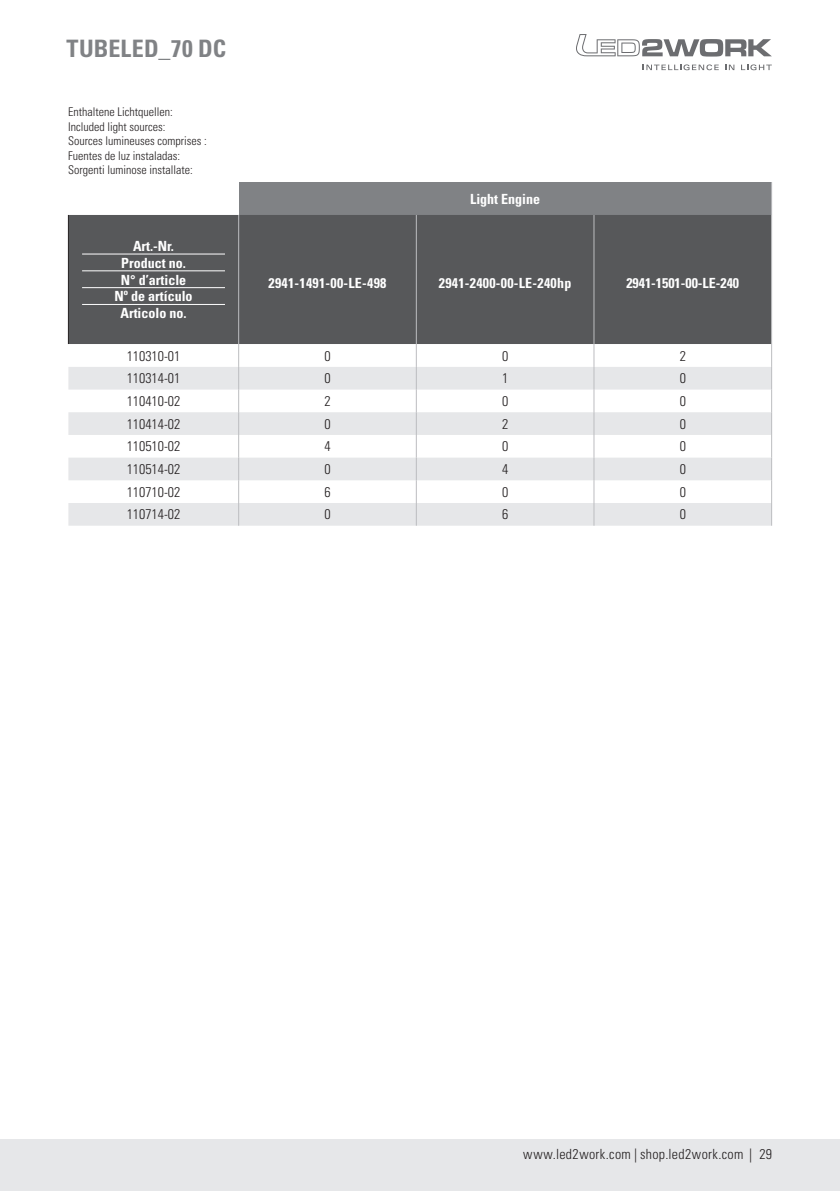
<style>
.page{position:relative;width:840px;height:1191px;background:#fff}
.page>*{position:absolute;margin:0;border:0;box-sizing:border-box;transform-origin:0 0}
.t1{font:700 condensed 24px "Univers LT Std";letter-spacing:.005em;color:#808285}
.t2{font:300 condensed 14px "Univers LT Std";color:#231f20}
.t3{font:700 condensed 14px/16.8px "Univers LT Std";color:#fff;text-align:center}
.t4{font:700 condensed 14px "Univers LT Std";letter-spacing:.02em;color:#fff}
.t5{font:300 condensed 14px "Univers LT Std";letter-spacing:.025em;color:#231f20}
.t6{font:300 condensed 12px/14.4px "Univers LT Std";color:#231f20}
</style>
<div class="page">
<div style="left:0;top:1140px;width:839px;height:51px;background:#e6e7e9"></div>
<svg style="left:576px;top:34px;width:195px;height:23px"></svg>
<svg style="left:642px;top:64px;width:76px;height:6px"></svg>
<svg style="left:725px;top:65px;width:9px;height:5px"></svg>
<svg style="left:741px;top:64px;width:30px;height:6px"></svg>
<div style="left:238px;top:182px;width:533px;height:33px;background:#808285"></div>
<div style="left:69px;top:215px;width:701px;height:129px;background:#57585a"></div>
<svg style="left:68px;top:367px;width:703px;height:159px;fill:#e6e7e9"></svg>
<hr style="left:68px;top:215px;width:1px;height:129px;background:#231f20">
<svg style="left:238px;top:344px;width:1px;height:181px"></svg>
<svg style="left:416px;top:344px;width:1px;height:181px"></svg>
<svg style="left:593px;top:344px;width:1px;height:181px"></svg>
<svg style="left:770px;top:367px;width:1px;height:158px"></svg>
<hr style="left:770px;top:182px;width:1px;height:33px;background:#bcbdc0">
<hr style="left:238px;top:215px;width:1px;height:129px;background:#bcbdc0">
<hr style="left:416px;top:215px;width:1px;height:129px;background:#bcbdc0">
<hr style="left:593px;top:215px;width:1px;height:129px;background:#bcbdc0">
<hr style="left:770px;top:215px;width:1px;height:129px;background:#bcbdc0">
<hr style="left:82px;top:254px;width:143px;height:1px;background:#fff">
<hr style="left:82px;top:270px;width:143px;height:1px;background:#fff">
<hr style="left:82px;top:287px;width:143px;height:1px;background:#fff">
<hr style="left:82px;top:304px;width:143px;height:1px;background:#fff">
<h1 class="t1" style="left:32px;top:33px;width:196px">BA TUBELED_70 DC</h1>
<p class="t6" style="left:68px;top:105px;width:140px">Enthaltene Lichtquellen:<br>Included light sources:<br>Sources lumineuses comprises :<br>Fuentes de luz instaladas:<br>Sorgenti luminose installate:</p>
<p class="t3" style="left:114px;top:237px;width:80px">Art.-Nr.<br>Product no.<br>N° d’article<br>Nº de artículo<br>Articolo no.</p>
<p class="t3" style="left:470px;top:190px;width:71px">Light Engine</p>
<p class="t4" style="left:268px;top:274px;width:119px">2941-1491-00-LE-498</p>
<p class="t4" style="left:438px;top:274px;width:134px">2941-2400-00-LE-240hp</p>
<p class="t3" style="left:626px;top:274px;width:114px">2941-1501-00-LE-240</p>
<p class="t2" style="left:127px;top:347px;width:55px">110310-01</p>
<p class="t2" style="left:324px;top:347px;width:8px">0</p>
<p class="t2" style="left:501px;top:347px;width:8px">0</p>
<p class="t2" style="left:679px;top:347px;width:8px">2</p>
<p class="t2" style="left:127px;top:370px;width:55px">110314-01</p>
<p class="t2" style="left:324px;top:370px;width:8px">0</p>
<p class="t2" style="left:501px;top:370px;width:8px">1</p>
<p class="t2" style="left:679px;top:370px;width:8px">0</p>
<p class="t2" style="left:127px;top:393px;width:55px">110410-02</p>
<p class="t2" style="left:324px;top:393px;width:8px">2</p>
<p class="t2" style="left:501px;top:393px;width:8px">0</p>
<p class="t2" style="left:679px;top:393px;width:8px">0</p>
<p class="t2" style="left:127px;top:415px;width:55px">110414-02</p>
<p class="t2" style="left:324px;top:415px;width:8px">0</p>
<p class="t2" style="left:501px;top:415px;width:8px">2</p>
<p class="t2" style="left:679px;top:415px;width:8px">0</p>
<p class="t2" style="left:127px;top:438px;width:55px">110510-02</p>
<p class="t2" style="left:324px;top:438px;width:8px">4</p>
<p class="t2" style="left:501px;top:438px;width:8px">0</p>
<p class="t2" style="left:679px;top:438px;width:8px">0</p>
<p class="t2" style="left:127px;top:461px;width:55px">110514-02</p>
<p class="t2" style="left:324px;top:461px;width:8px">0</p>
<p class="t2" style="left:501px;top:461px;width:8px">4</p>
<p class="t2" style="left:679px;top:461px;width:8px">0</p>
<p class="t2" style="left:127px;top:483px;width:55px">110710-02</p>
<p class="t2" style="left:324px;top:483px;width:8px">6</p>
<p class="t2" style="left:501px;top:483px;width:8px">0</p>
<p class="t2" style="left:679px;top:483px;width:8px">0</p>
<p class="t2" style="left:127px;top:506px;width:55px">110714-02</p>
<p class="t2" style="left:324px;top:506px;width:8px">0</p>
<p class="t2" style="left:501px;top:506px;width:8px">6</p>
<p class="t2" style="left:679px;top:506px;width:8px">0</p>
<p class="t5" style="left:523px;top:1145px;width:250px">www.led2work.com | shop.led2work.com | 29</p>
</div>
